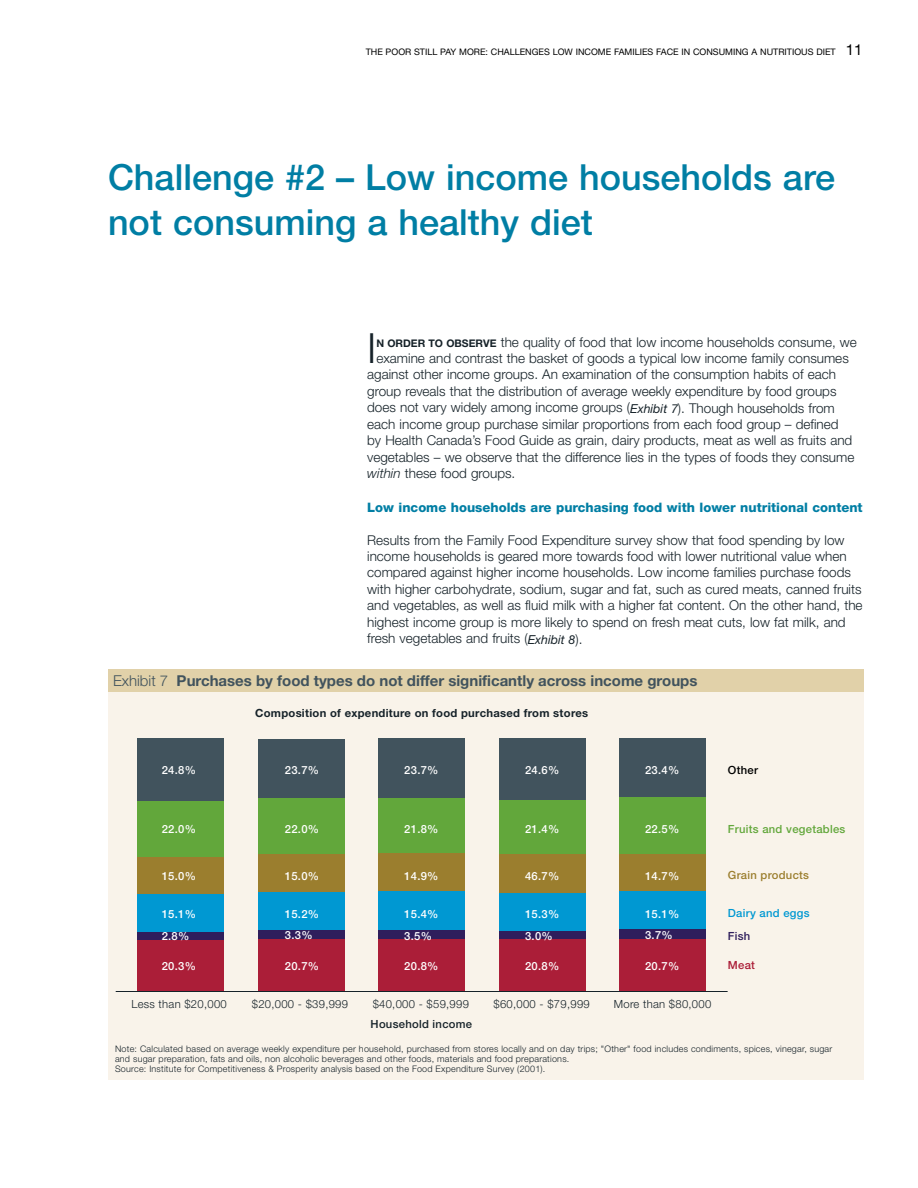
<style>
.page{position:relative;width:918px;height:1188px;background:#fff}
.page>*{position:absolute;margin:0;border:0;box-sizing:border-box;transform-origin:0 0}
.t1{font:300 41.7px "Helvetica Neue";color:#162229}
.t2{font:500 36px/45px "Helvetica Neue";color:#007ea4}
.t3{font:700 15px "Helvetica Neue";color:#41535d}
.t4{font:300 13.5px/16.5px "Helvetica Neue";color:#162229}
.t5{font:800 13.05px "Helvetica Neue";color:#007ea4}
.t6{font:500 11.25px/21.9px "Helvetica Neue";letter-spacing:.025em;color:#fff}
.t7{font:300 11.25px "Helvetica Neue";letter-spacing:.025em;color:#162229}
.t8{font:700 11.25px "Helvetica Neue";letter-spacing:.025em;color:#162229}
.t9{font:500 11.25px "Helvetica Neue";letter-spacing:.025em;color:#62a73b}
.t10{font:500 11.25px "Helvetica Neue";letter-spacing:.025em;color:#162229}
.t11{font:500 11.25px "Helvetica Neue";letter-spacing:.025em;color:#9b7e2e}
.t12{font:500 11.25px "Helvetica Neue";letter-spacing:.025em;color:#0098d2}
.t13{font:500 11.25px "Helvetica Neue";letter-spacing:.025em;color:#000}
.t14{font:500 11.25px "Helvetica Neue";color:#ab1e38}
.t15{font:500 11.25px "Helvetica Neue";color:#2f1e5c}
.t16{font:300 9px/9.8px "Helvetica Neue";letter-spacing:.025em;color:#162229}
.t17{font:9px "Helvetica Neue";color:#000}
.s1{font-size:15px}
.s2{font-weight:700;font-size:10.5px}
.s3{font-weight:400;font-style:italic;font-size:12.3px}
.s4{font-style:italic}
.s5{font-weight:300}
</style>
<div class="page">
<div style="left:108px;top:670px;width:756px;height:410px;background:#f9f3ea"></div>
<div style="left:137px;top:739px;width:87px;height:62px;background:#41535d"></div>
<div style="left:258px;top:739px;width:87px;height:60px;background:#41535d"></div>
<div style="left:378px;top:738px;width:87px;height:60px;background:#41535d"></div>
<div style="left:499px;top:738px;width:87px;height:62px;background:#41535d"></div>
<div style="left:619px;top:738px;width:87px;height:59px;background:#41535d"></div>
<div style="left:137px;top:801px;width:87px;height:56px;background:#62a73b"></div>
<div style="left:258px;top:799px;width:87px;height:55px;background:#62a73b"></div>
<div style="left:378px;top:798px;width:87px;height:55px;background:#62a73b"></div>
<div style="left:499px;top:800px;width:87px;height:55px;background:#62a73b"></div>
<div style="left:619px;top:797px;width:87px;height:57px;background:#62a73b"></div>
<div style="left:137px;top:857px;width:87px;height:38px;background:#9b7e2e"></div>
<div style="left:258px;top:854px;width:87px;height:38px;background:#9b7e2e"></div>
<div style="left:378px;top:853px;width:87px;height:38px;background:#9b7e2e"></div>
<div style="left:499px;top:855px;width:87px;height:38px;background:#9b7e2e"></div>
<div style="left:619px;top:854px;width:87px;height:37px;background:#9b7e2e"></div>
<div style="left:137px;top:895px;width:87px;height:38px;background:#0098d2"></div>
<div style="left:258px;top:892px;width:87px;height:39px;background:#0098d2"></div>
<div style="left:378px;top:891px;width:87px;height:39px;background:#0098d2"></div>
<div style="left:499px;top:893px;width:87px;height:38px;background:#0098d2"></div>
<div style="left:619px;top:891px;width:87px;height:39px;background:#0098d2"></div>
<div style="left:137px;top:933px;width:87px;height:7px;background:#2f1e5c"></div>
<div style="left:258px;top:931px;width:87px;height:8px;background:#2f1e5c"></div>
<div style="left:378px;top:930px;width:87px;height:9px;background:#2f1e5c"></div>
<div style="left:499px;top:931px;width:87px;height:8px;background:#2f1e5c"></div>
<div style="left:619px;top:930px;width:87px;height:9px;background:#2f1e5c"></div>
<div style="left:137px;top:940px;width:87px;height:51px;background:#ab1e38"></div>
<div style="left:258px;top:939px;width:87px;height:52px;background:#ab1e38"></div>
<div style="left:378px;top:939px;width:87px;height:52px;background:#ab1e38"></div>
<div style="left:499px;top:939px;width:87px;height:52px;background:#ab1e38"></div>
<div style="left:619px;top:939px;width:87px;height:52px;background:#ab1e38"></div>
<hr style="left:116px;top:991px;width:612px;height:1px;background:#162229">
<div style="left:108px;top:670px;width:756px;height:22px;background:#e1d1a9"></div>
<p class="t17" style="left:366px;top:47px;width:498px">THE POOR STILL PAY MORE: CHALLENGES LOW INCOME FAMILIES FACE IN CONSUMING A NUTRITIOUS DIET <span class="s1">11</span></p>
<h2 class="t2" style="left:108px;top:154px;width:729px">Challenge #2 – Low income households are not consuming a healthy diet</h2>
<h1 class="t1" style="left:367px;top:323px;width:11px">I</h1>
<p class="t4" style="left:376px;top:333px;width:482px"><span class="s2">N ORDER TO OBSERVE</span> the quality of food that low income households consume, we</p>
<p class="t4" style="left:376px;top:350px;width:474px">examine and contrast the basket of goods a typical low income family consumes</p>
<p class="t4" style="left:367px;top:366px;width:470px">against other income groups. An examination of the consumption habits of each</p>
<p class="t4" style="left:367px;top:383px;width:471px">group reveals that the distribution of average weekly expenditure by food groups</p>
<p class="t4" style="left:367px;top:399px;width:469px">does not vary widely among income groups (<span class="s3">Exhibit 7</span>). Though households from</p>
<p class="t4" style="left:367px;top:416px;width:473px">each income group purchase similar proportions from each food group – defined</p>
<p class="t4" style="left:367px;top:432px;width:487px">by Health Canada’s Food Guide as grain, dairy products, meat as well as fruits and</p>
<p class="t4" style="left:367px;top:449px;width:489px">vegetables – we observe that the difference lies in the types of foods they consume</p>
<p class="t4" style="left:367px;top:465px;width:150px"><span class="s4">within</span> these food groups.</p>
<p class="t5" style="left:367px;top:499px;width:497px">Low income households are purchasing food with lower nutritional content</p>
<p class="t4" style="left:367px;top:531px;width:497px">Results from the Family Food Expenditure survey show that food spending by low income households is geared more towards food with lower nutritional value when compared against higher income households. Low income families purchase foods with higher carbohydrate, sodium, sugar and fat, such as cured meats, canned fruits and vegetables, as well as fluid milk with a higher fat content. On the other hand, the highest income group is more likely to spend on fresh meat cuts, low fat milk, and fresh vegetables and fruits (<span class="s3">Exhibit 8</span>).</p>
<p class="t3" style="left:113px;top:671px;width:586px"><span class="s5">Exhibit 7</span> Purchases by food types do not differ significantly across income groups</p>
<p class="t8" style="left:255px;top:706px;width:335px">Composition of expenditure on food purchased from stores</p>
<p class="t6" style="left:162px;top:759px;width:36px">24.8%</p>
<p class="t13" style="left:728px;top:763px;width:32px">Other</p>
<p class="t6" style="left:285px;top:759px;width:36px">23.7%</p>
<p class="t6" style="left:404px;top:759px;width:36px">23.7%</p>
<p class="t6" style="left:525px;top:759px;width:36px">24.6%</p>
<p class="t6" style="left:645px;top:759px;width:36px">23.4%</p>
<p class="t6" style="left:162px;top:818px;width:36px">22.0%</p>
<p class="t6" style="left:162px;top:865px;width:36px">15.0%</p>
<p class="t6" style="left:162px;top:903px;width:36px">15.1%<br>2.8%</p>
<p class="t6" style="left:162px;top:955px;width:36px">20.3%</p>
<p class="t6" style="left:285px;top:818px;width:36px">22.0%</p>
<p class="t6" style="left:285px;top:865px;width:36px">15.0%</p>
<p class="t6" style="left:285px;top:904px;width:36px;line-height:20.9px">15.2%<br>3.3%</p>
<p class="t6" style="left:285px;top:955px;width:36px">20.7%</p>
<p class="t6" style="left:404px;top:818px;width:36px">21.8%</p>
<p class="t6" style="left:404px;top:865px;width:36px">14.9%</p>
<p class="t6" style="left:404px;top:903px;width:36px">15.4%<br>3.5%</p>
<p class="t6" style="left:404px;top:955px;width:36px">20.8%</p>
<p class="t6" style="left:525px;top:818px;width:36px">21.4%</p>
<p class="t6" style="left:525px;top:865px;width:36px">46.7%</p>
<p class="t6" style="left:525px;top:903px;width:36px">15.3%<br>3.0%</p>
<p class="t6" style="left:525px;top:955px;width:36px">20.8%</p>
<p class="t6" style="left:645px;top:818px;width:36px">22.5%</p>
<p class="t6" style="left:645px;top:865px;width:36px">14.7%</p>
<p class="t6" style="left:645px;top:904px;width:36px;line-height:20.7px">15.1%<br>3.7%</p>
<p class="t6" style="left:645px;top:955px;width:36px">20.7%</p>
<p class="t9" style="left:728px;top:822px;width:119px">Fruits and vegetables</p>
<p class="t11" style="left:728px;top:868px;width:83px">Grain products</p>
<p class="t12" style="left:728px;top:906px;width:83px">Dairy and eggs</p>
<p class="t15" style="left:728px;top:929px;width:24px">Fish</p>
<p class="t14" style="left:728px;top:958px;width:29px">Meat</p>
<p class="t7" style="left:131px;top:997px;width:97px">Less than $20,000</p>
<p class="t7" style="left:252px;top:997px;width:98px">$20,000 - $39,999</p>
<p class="t7" style="left:373px;top:997px;width:98px">$40,000 - $59,999</p>
<p class="t7" style="left:494px;top:997px;width:98px">$60,000 - $79,999</p>
<p class="t7" style="left:614px;top:997px;width:99px">More than $80,000</p>
<p class="t16" style="left:115px;top:1044px;width:719px">Note: Calculated based on average weekly expenditure per household, purchased from stores locally and on day trips; "Other" food includes condiments, spices, vinegar, sugar and sugar preparation, fats and oils, non alcoholic beverages and other foods, materials and food preparations.<br>Source: Institute for Competitiveness &amp; Prosperity analysis based on the Food Expenditure Survey (2001).</p>
<p class="t10" style="left:371px;top:1017px;width:103px">Household income</p>
</div>
